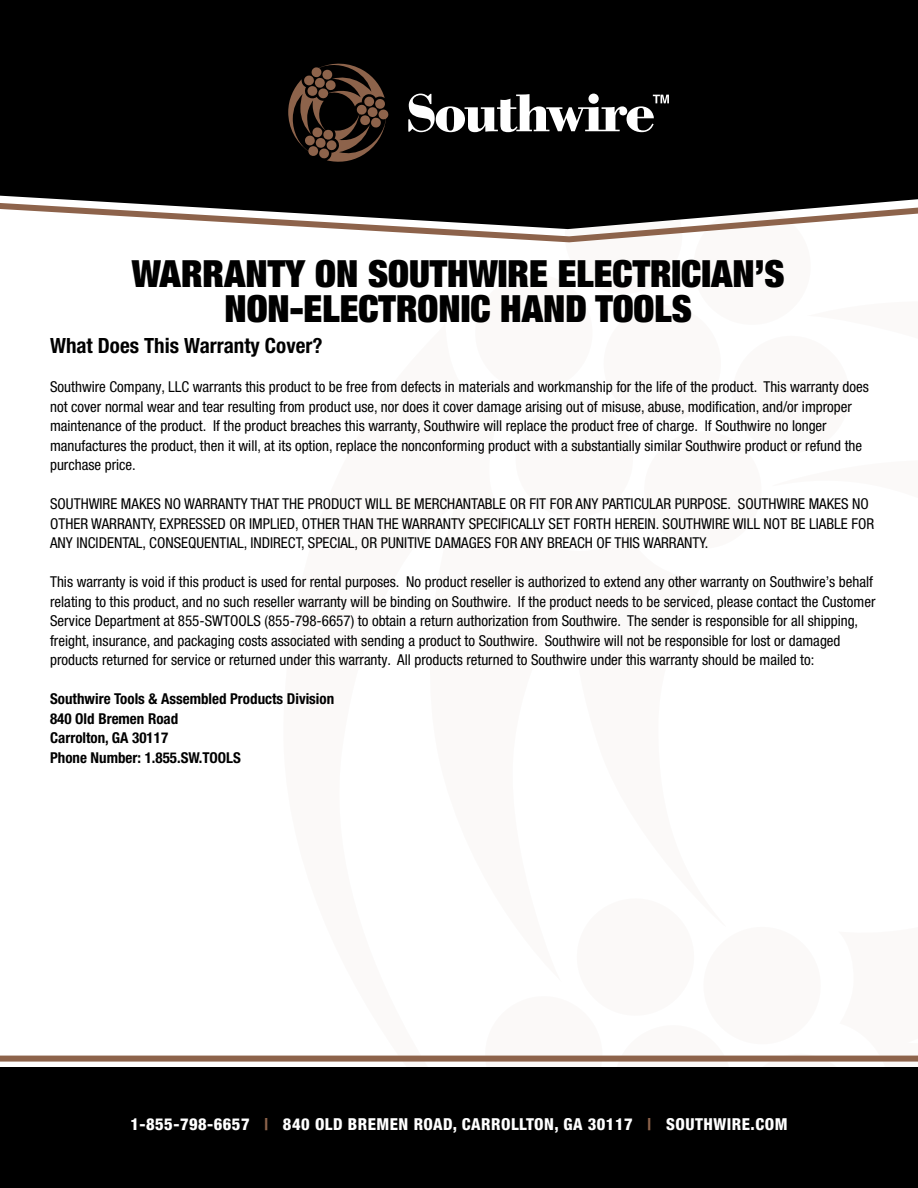
<style>
.page{position:relative;width:918px;height:1188px;background:#fff}
.page>*{position:absolute;margin:0;border:0;box-sizing:border-box;transform-origin:0 0}
.t1{font:900 condensed 37.5px/34.5px "Helvetica Neue LT Pro";color:#000;text-align:center}
.t2{font:700 condensed 21px "Helvetica Neue LT Pro";color:#000}
.t3{font:800 condensed 16.5px "Helvetica Neue LT Pro";letter-spacing:.03em;color:#fff}
.t4{font:condensed 15px/19.5px "Helvetica Neue LT Pro";color:#000}
.t5{font:700 condensed 15px/19.5px "Helvetica Neue LT Pro";color:#000}
.s1{color:#8d634b}
</style>
<div class="page">
<div style="left:565px;top:177px;width:117px;height:117px;background:#fbf9f8;border-radius:50%"></div>
<div style="left:475px;top:274px;width:118px;height:118px;background:#fbf9f8;border-radius:50%"></div>
<div style="left:0;top:1068px;width:918px;height:120px;background:#000"></div>
<div style="left:0;top:1056px;width:918px;height:6px;background:#8d634b"></div>
<div style="left:0;top:0;width:918px;height:198px;background:#000"></div>
<svg style="left:0;top:198px;width:918px;height:45px"></svg>
<div style="left:281px;top:57px;width:395px;height:112px;background:#000"></div>
<svg style="left:288px;top:64px;width:101px;height:98px"></svg>
<svg style="left:408px;top:94px;width:261px;height:38px"></svg>
<h1 class="t1" style="left:132px;top:255px;width:654px">WARRANTY ON SOUTHWIRE ELECTRICIAN’S<br>NON-ELECTRONIC HAND TOOLS</h1>
<h2 class="t2" style="left:50px;top:333px;width:274px">What Does This Warranty Cover?</h2>
<p class="t4" style="left:50px;top:377px;width:820px">Southwire Company, LLC warrants this product to be free from defects in materials and workmanship for the life of the product. This warranty does not cover normal wear and tear resulting from product use, nor does it cover damage arising out of misuse, abuse, modification, and/or improper maintenance of the product. If the product breaches this warranty, Southwire will replace the product free of charge. If Southwire no longer manufactures the product, then it will, at its option, replace the nonconforming product with a substantially similar Southwire product or refund the purchase price.</p>
<p class="t4" style="left:50px;top:494px;width:826px">SOUTHWIRE MAKES NO WARRANTY THAT THE PRODUCT WILL BE MERCHANTABLE OR FIT FOR ANY PARTICULAR PURPOSE. SOUTHWIRE MAKES NO<br>OTHER WARRANTY, EXPRESSED OR IMPLIED, OTHER THAN THE WARRANTY SPECIFICALLY SET FORTH HEREIN. SOUTHWIRE WILL NOT BE LIABLE FOR<br>ANY INCIDENTAL, CONSEQUENTIAL, INDIRECT, SPECIAL, OR PUNITIVE DAMAGES FOR ANY BREACH OF THIS WARRANTY.</p>
<p class="t4" style="left:50px;top:572px;width:827px">This warranty is void if this product is used for rental purposes. No product reseller is authorized to extend any other warranty on Southwire’s behalf relating to this product, and no such reseller warranty will be binding on Southwire. If the product needs to be serviced, please contact the Customer Service Department at 855-SWTOOLS (855-798-6657) to obtain a return authorization from Southwire. The sender is responsible for all shipping, freight, insurance, and packaging costs associated with sending a product to Southwire. Southwire will not be responsible for lost or damaged products returned for service or returned under this warranty. All products returned to Southwire under this warranty should be mailed to:</p>
<p class="t5" style="left:50px;top:689px;width:286px">Southwire Tools &amp; Assembled Products Division<br>840 Old Bremen Road<br>Carrolton, GA 30117<br>Phone Number: 1.855.SW.TOOLS</p>
<p class="t3" style="left:131px;top:1114px;width:658px">1-855-798-6657 <span class="s1">|</span> 840 OLD BREMEN ROAD, CARROLLTON, GA 30117 <span class="s1">|</span> SOUTHWIRE.COM</p>
</div>
